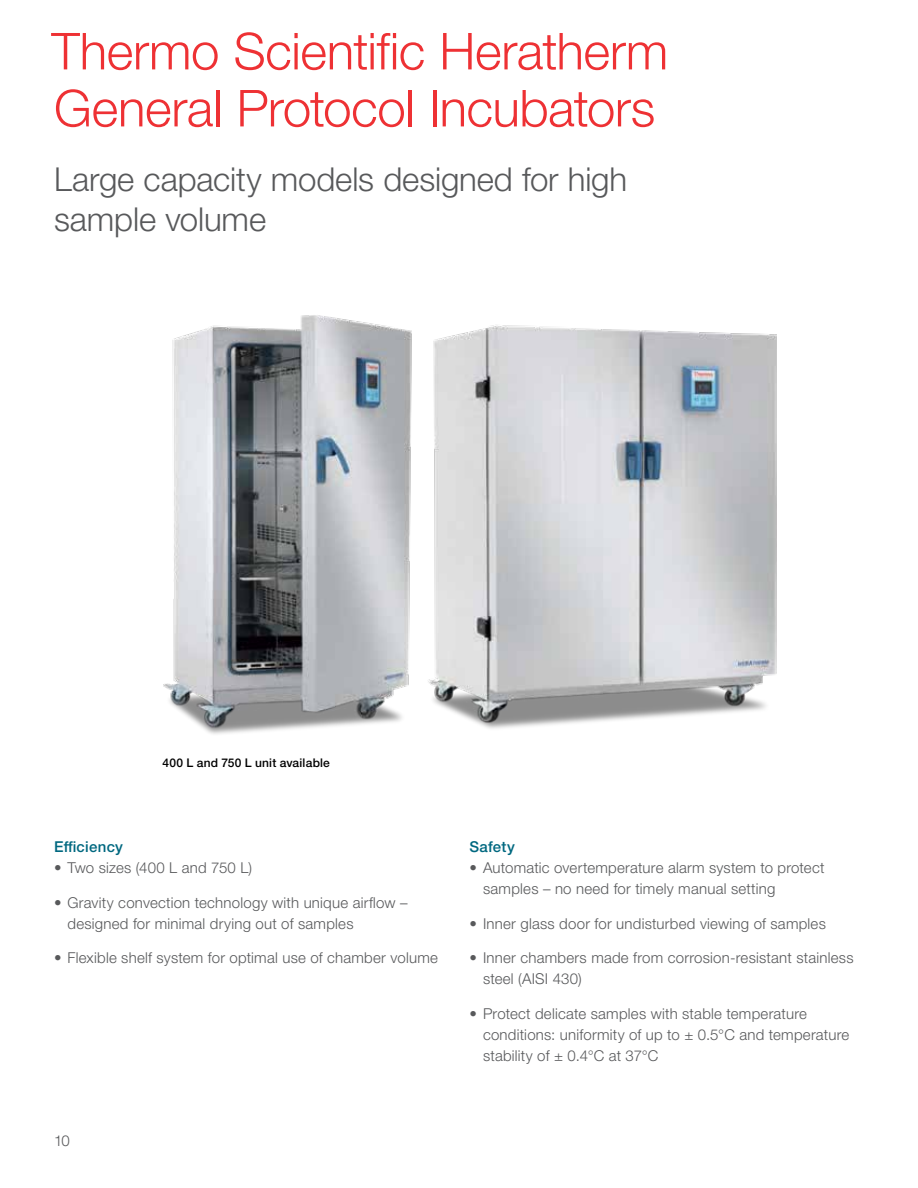
<style>
.page{position:relative;width:918px;height:1188px;background:#fff}
.page>*{position:absolute;margin:0;border:0;box-sizing:border-box;transform-origin:0 0}
.t1{font:300 51px/57px "Helvetica Neue LTW1 G";letter-spacing:-.01em;color:#ee3134}
.t2{font:300 33px/40.5px "Helvetica Neue LTW1 G";letter-spacing:-.005em;color:#58595b}
.t3{font:300 15px/21px "Helvetica Neue LTW1 G";letter-spacing:.015em;color:#58595b}
.t4{font:500 15px "Helvetica Neue LTW1 G";letter-spacing:.02em;color:#006880}
.t5{font:500 12px "Helvetica Neue LTW1 G";letter-spacing:.02em;color:#000}
</style>
<div class="page">
<img style="left:163px;top:315px;width:613px;height:419px">
<h1 class="t1" style="left:51px;top:23px;width:618px">Thermo Scientific Heratherm<br>General Protocol Incubators</h1>
<h2 class="t2" style="left:54px;top:159px;width:575px">Large capacity models designed for high sample volume</h2>
<p class="t5" style="left:163px;top:755px;width:169px">400 L and 750 L unit available</p>
<p class="t4" style="left:54px;top:838px;width:71px">Efficiency</p>
<p class="t3" style="left:54px;top:857px;width:200px">• Two sizes (400 L and 750 L)</p>
<p class="t3" style="left:68px;top:892px;width:342px;text-indent:-14px">• Gravity convection technology with unique airflow – designed for minimal drying out of samples</p>
<p class="t3" style="left:54px;top:947px;width:385px">• Flexible shelf system for optimal use of chamber volume</p>
<p class="t3" style="left:54px;top:1130px;width:18px">10</p>
<p class="t4" style="left:470px;top:838px;width:47px">Safety</p>
<p class="t3" style="left:483px;top:857px;width:343px;text-indent:-14px">• Automatic overtemperature alarm system to protect samples – no need for timely manual setting</p>
<p class="t3" style="left:470px;top:913px;width:358px">• Inner glass door for undisturbed viewing of samples</p>
<p class="t3" style="left:483px;top:947px;width:372px;text-indent:-14px">• Inner chambers made from corrosion-resistant stainless steel (AISI 430)</p>
<p class="t3" style="left:483px;top:1003px;width:368px;text-indent:-14px">• Protect delicate samples with stable temperature conditions: uniformity of up to ± 0.5°C and temperature stability of ± 0.4°C at 37°C</p>
</div>
